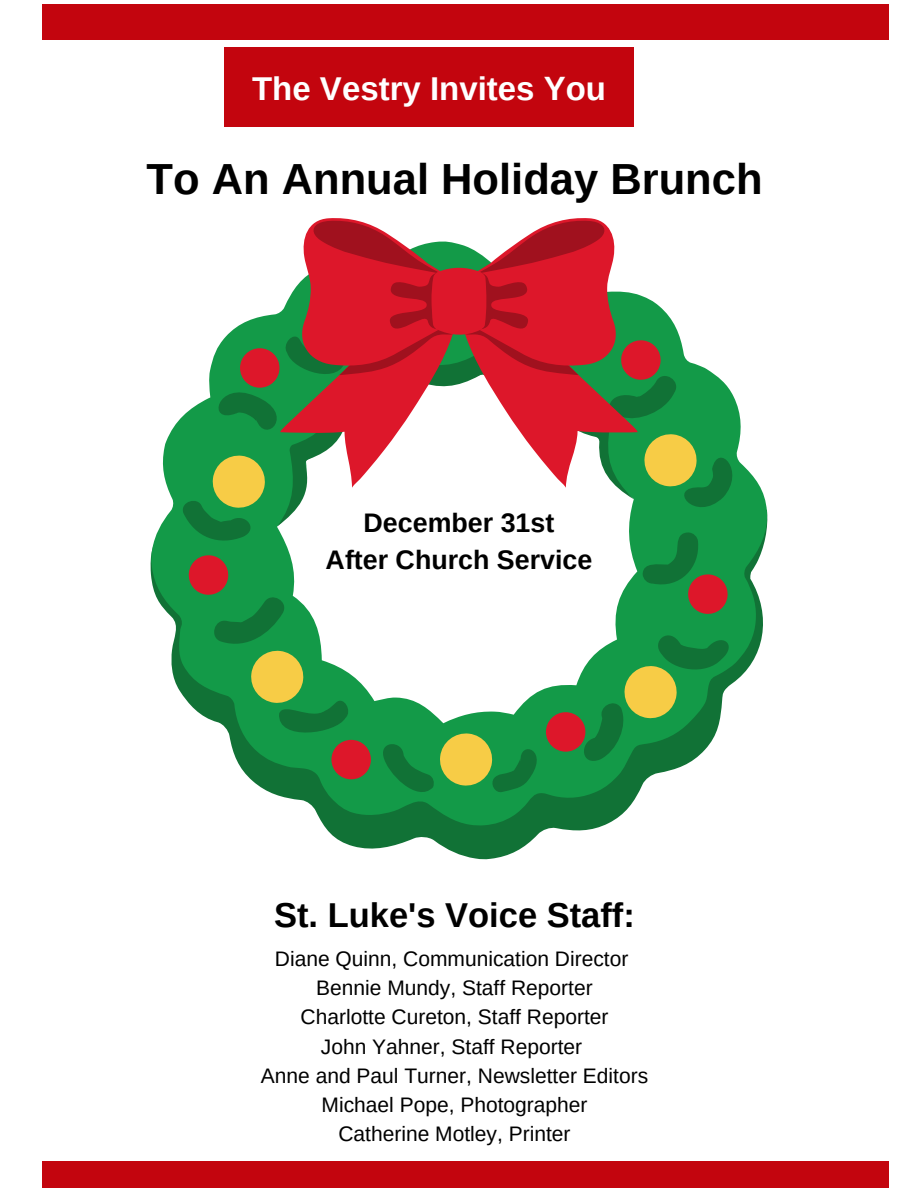
<style>
.page{position:relative;width:918px;height:1188px;background:#fff}
.page>*{position:absolute;margin:0;border:0;box-sizing:border-box;transform-origin:0 0}
.t1{font:700 43.5px "Arimo";color:#000}
.t2{font:700 34.5px "Arimo";color:#000}
.t3{font:700 33px "Arimo";color:#fff}
.t4{font:700 26.85px "Arimo";color:#000}
.t5{font:21px "Arimo";color:#000}
</style>
<div class="page">
<div style="left:43px;top:1161px;width:846px;height:27px;background:#c3050e"></div>
<div style="left:43px;top:4px;width:846px;height:36px;background:#c3050e"></div>
<div style="left:224px;top:47px;width:410px;height:79px;background:#c3050e"></div>
<svg style="left:324px;top:826px;width:278px;height:33px;fill:#19763d"></svg>
<svg style="left:151px;top:419px;width:616px;height:407px"></svg>
<svg style="left:180px;top:218px;width:567px;height:586px"></svg>
<div style="left:240px;top:348px;width:39px;height:40px;background:#dd172a;border-radius:50%"></div>
<div style="left:331px;top:740px;width:40px;height:39px;background:#dd172a;border-radius:50%"></div>
<div style="left:546px;top:712px;width:39px;height:40px;background:#dd172a;border-radius:50%"></div>
<p class="t3" style="left:252px;top:71px;width:355px">The Vestry Invites You</p>
<p class="t1" style="left:147px;top:155px;width:618px">To An Annual Holiday Brunch</p>
<p class="t4" style="left:364px;top:508px;width:192px">December 31st</p>
<p class="t4" style="left:326px;top:545px;width:268px">After Church Service</p>
<p class="t2" style="left:274px;top:896px;width:362px">St. Luke's Voice Staff:</p>
<p class="t5" style="left:275px;top:947px;width:355px">Diane Quinn, Communication Director</p>
<p class="t5" style="left:316px;top:976px;width:278px">Bennie Mundy, Staff Reporter</p>
<p class="t5" style="left:301px;top:1005px;width:309px">Charlotte Cureton, Staff Reporter</p>
<p class="t5" style="left:321px;top:1035px;width:263px">John Yahner, Staff Reporter</p>
<p class="t5" style="left:261px;top:1064px;width:389px">Anne and Paul Turner, Newsletter Editors</p>
<p class="t5" style="left:322px;top:1093px;width:268px">Michael Pope, Photographer</p>
<p class="t5" style="left:338px;top:1122px;width:234px">Catherine Motley, Printer</p>
</div>
